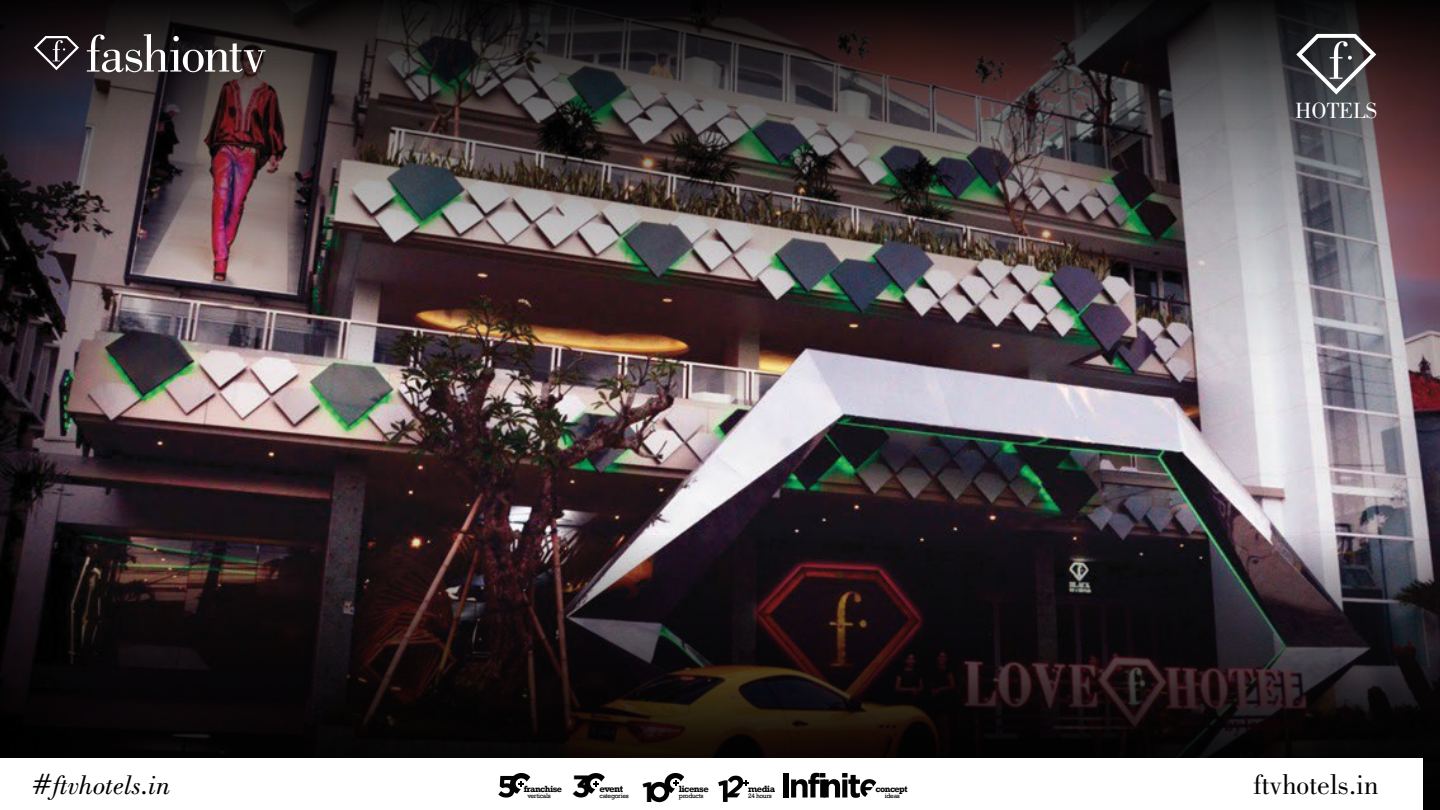
<style>
.page{position:relative;width:1440px;height:810px;background:#fff}
.page>*{position:absolute;margin:0;border:0;box-sizing:border-box;transform-origin:0 0}
.t1{font:700 30.6px "Gotham";color:#020202}
.t2{font:28.65px "Bodoni";color:#020202}
.t3{font:italic 28.42px "Bodoni BT";color:#020202}
.t4{font:700 28.05px "Gotham";color:#020202}
.t5{font:22.73px "Bodoni";color:#fff}
.t6{font:700 9.68px "Rockwell";letter-spacing:-.055em;color:#020202}
.t7{font:700 9.3px "Rockwell";letter-spacing:-.055em;color:#020202}
.t8{font:700 9.15px "Rockwell";letter-spacing:-.055em;color:#020202}
.t9{font:6.68px "Rockwell";letter-spacing:-.05em;color:#020202}
.t10{font:6.6px "Rockwell";letter-spacing:-.05em;color:#020202}
</style>
<div class="page">
<img style="left:0;top:0;width:1440px;height:265px">
<img style="left:0;top:265px;width:1440px;height:545px">
<svg style="left:34px;top:36px;width:45px;height:34px;background:#4a4348"></svg>
<svg style="left:87px;top:34px;width:178px;height:38px"></svg>
<svg style="left:1296px;top:34px;width:80px;height:60px"></svg>
<div style="left:0;top:758px;width:1423px;height:52px;background:#fff"></div>
<svg style="left:649px;top:773px;width:35px;height:29px"></svg>
<svg style="left:718px;top:776px;width:31px;height:26px"></svg>
<div style="left:783px;top:773px;width:5px;height:25px;background:#020202"></div>
<svg style="left:791px;top:773px;width:85px;height:25px"></svg>
<svg style="left:585px;top:773px;width:20px;height:21px"></svg>
<svg style="left:498px;top:773px;width:32px;height:25px"></svg>
<h3 class="t5" style="left:1295px;top:98px;width:84px">HOTELS</h3>
<h3 class="t3" style="left:32px;top:768px;width:141px">#ftvhotels.in</h3>
<h3 class="t8" style="left:524px;top:783px;width:40px">franchise</h3>
<p class="t10" style="left:527px;top:792px;width:25px">verticals</p>
<h3 class="t7" style="left:748px;top:783px;width:28px">media</h3>
<h2 class="t2" style="left:1254px;top:769px;width:126px">ftvhotels.in</h2>
<h1 class="t1" style="left:572px;top:769px;width:20px">3</h1>
<h3 class="t6" style="left:599px;top:783px;width:25px">event</h3>
<h3 class="t4" style="left:642px;top:776px;width:13px">1</h3>
<h3 class="t7" style="left:679px;top:783px;width:32px">license</h3>
<h3 class="t8" style="left:875px;top:783px;width:34px">concept</h3>
<p class="t9" style="left:885px;top:791px;width:17px">ideas</p>
<p class="t10" style="left:600px;top:792px;width:31px">categories</p>
<p class="t10" style="left:748px;top:792px;width:25px">24 hours</p>
<p class="t10" style="left:679px;top:792px;width:26px">products</p>
</div>
